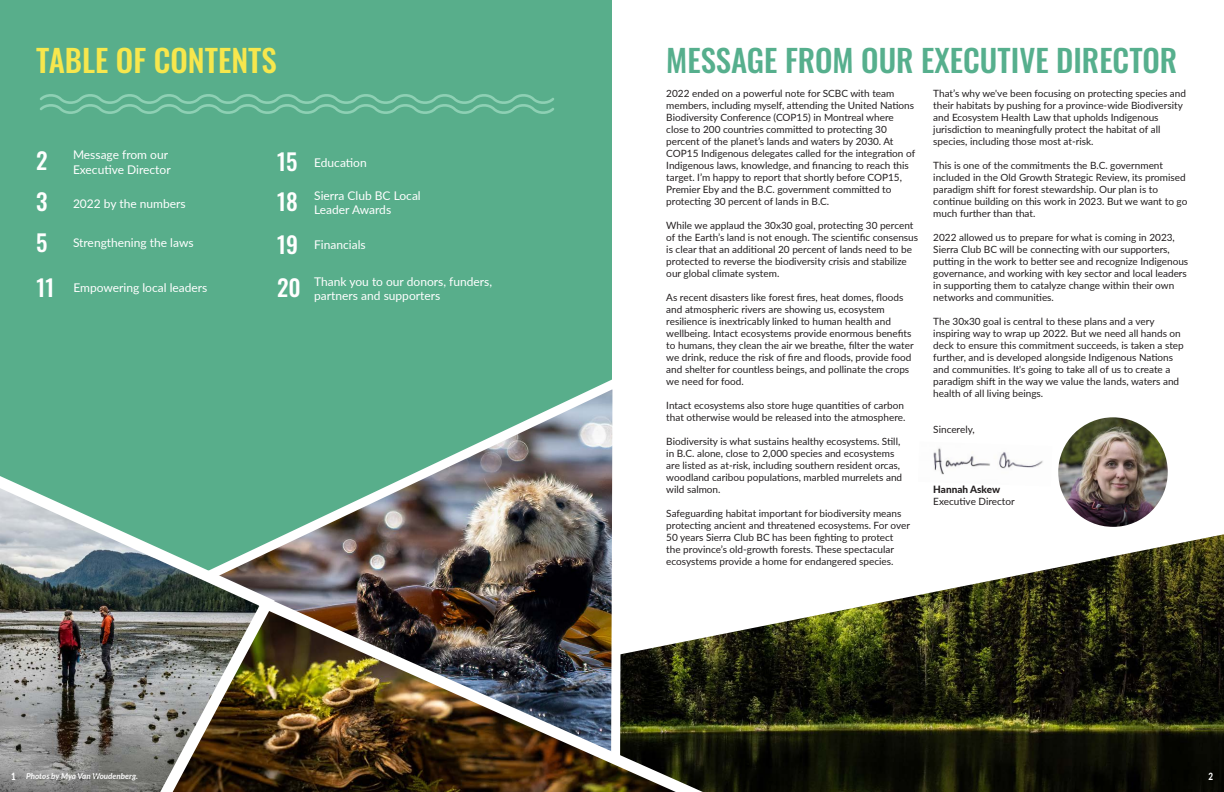
<style>
.page{position:relative;width:1224px;height:792px;background:#fff}
.page>*{position:absolute;margin:0;border:0;box-sizing:border-box;transform-origin:0 0}
.t1{font:500 31px "Oswald";color:#56af8d}
.t2{font:500 31px "Oswald";color:#f7e74d}
.t3{font:500 23px "Oswald";color:#fff}
.t4{font:12px/14.4px "Lato";color:#fff}
.t5{font:10px/12px "Lato";color:#231f20}
.t6{font:800 10px "Lato";color:#fff;scale:.8 1}
.t7{font:italic 800 8px "Lato";color:#fff}
.s1{font-weight:800}
</style>
<div class="page">
<div style="left:0;top:0;width:612px;height:792px;background:#58ae8b"></div>
<svg style="left:1019px;top:534px;width:205px;height:258px;background:#2f2f1e"></svg>
<img style="left:282px;top:392px;width:737px;height:400px">
<img style="left:0;top:476px;width:282px;height:316px">
<img style="left:918px;top:441px;width:125px;height:45px">
<img style="left:1056px;top:415px;width:114px;height:114px;border-radius:57px">
<div style="left:1053px;top:412px;width:120px;height:120px;border:5px solid #fff;border-radius:50%"></div>
<svg style="left:40px;top:94px;width:514px;height:20px"></svg>
<p class="t2" style="left:36px;top:44px;width:242px">TABLE OF CONTENTS</p>
<p class="t1" style="left:666px;top:44px;width:513px">MESSAGE FROM OUR EXECUTIVE DIRECTOR</p>
<p class="t3" style="left:36px;top:149px;width:13px">2</p>
<p class="t3" style="left:36px;top:189px;width:13px">3</p>
<p class="t3" style="left:36px;top:231px;width:13px">5</p>
<p class="t3" style="left:36px;top:275px;width:20px">11</p>
<p class="t4" style="left:73px;top:147px;width:99px">Message from our<br>Executive Director</p>
<p class="t4" style="left:73px;top:196px;width:114px">2022 by the numbers</p>
<p class="t4" style="left:73px;top:235px;width:122px">Strengthening the laws</p>
<p class="t4" style="left:73px;top:280px;width:135px">Empowering local leaders</p>
<p class="t3" style="left:277px;top:150px;width:22px">15</p>
<p class="t3" style="left:277px;top:190px;width:22px">18</p>
<p class="t3" style="left:277px;top:233px;width:22px">19</p>
<p class="t3" style="left:277px;top:276px;width:25px">20</p>
<p class="t4" style="left:314px;top:154px;width:54px">Education</p>
<p class="t4" style="left:314px;top:188px;width:108px">Sierra Club BC Local<br>Leader Awards</p>
<p class="t4" style="left:314px;top:237px;width:53px">Financials</p>
<p class="t4" style="left:314px;top:274px;width:179px">Thank you to our donors, funders, partners and supporters</p>
<p class="t5" style="left:666px;top:87px;width:250px">2022 ended on a powerful note for SCBC with team members, including myself, attending the United Nations Biodiversity Conference (COP15) in Montreal where close to 200 countries committed to protecting 30 percent of the planet’s lands and waters by 2030. At COP15 Indigenous delegates called for the integration of Indigenous laws, knowledge, and financing to reach this target. I’m happy to report that shortly before COP15, Premier Eby and the B.C. government committed to protecting 30 percent of lands in B.C.</p>
<p class="t5" style="left:666px;top:219px;width:253px">While we applaud the 30x30 goal, protecting 30 percent of the Earth’s land is not enough. The scientific consensus is clear that an additional 20 percent of lands need to be protected to reverse the biodiversity crisis and stabilize our global climate system.</p>
<p class="t5" style="left:666px;top:291px;width:249px">As recent disasters like forest fires, heat domes, floods and atmospheric rivers are showing us, ecosystem resilience is inextricably linked to human health and wellbeing. Intact ecosystems provide enormous benefits to humans, they clean the air we breathe, filter the water we drink, reduce the risk of fire and floods, provide food and shelter for countless beings, and pollinate the crops we need for food.</p>
<p class="t5" style="left:666px;top:399px;width:241px">Intact ecosystems also store huge quantities of carbon that otherwise would be released into the atmosphere.</p>
<p class="t5" style="left:666px;top:435px;width:237px">Biodiversity is what sustains healthy ecosystems. Still, in B.C. alone, close to 2,000 species and ecosystems are listed as at-risk, including southern resident orcas, woodland caribou populations, marbled murrelets and wild salmon.</p>
<p class="t5" style="left:666px;top:507px;width:245px">Safeguarding habitat important for biodiversity means protecting ancient and threatened ecosystems. For over 50 years Sierra Club BC has been fighting to protect the province’s old-growth forests. These spectacular ecosystems provide a home for endangered species.</p>
<p class="t5" style="left:933px;top:87px;width:254px">That’s why we've been focusing on protecting species and their habitats by pushing for a province-wide Biodiversity and Ecosystem Health Law that upholds Indigenous jurisdiction to meaningfully protect the habitat of all species, including those most at-risk.</p>
<p class="t5" style="left:933px;top:159px;width:256px">This is one of the commitments the B.C. government included in the Old Growth Strategic Review, its promised paradigm shift for forest stewardship. Our plan is to continue building on this work in 2023. But we want to go much further than that.</p>
<p class="t5" style="left:933px;top:231px;width:256px">2022 allowed us to prepare for what is coming in 2023, Sierra Club BC will be connecting with our supporters, putting in the work to better see and recognize Indigenous governance, and working with key sector and local leaders in supporting them to catalyze change within their own networks and communities.</p>
<p class="t5" style="left:933px;top:315px;width:252px">The 30x30 goal is central to these plans and a very inspiring way to wrap up 2022. But we need all hands on deck to ensure this commitment succeeds, is taken a step further, and is developed alongside Indigenous Nations and communities. It's going to take all of us to create a paradigm shift in the way we value the lands, waters and health of all living beings.</p>
<p class="t5" style="left:933px;top:423px;width:43px">Sincerely,</p>
<p class="t5" style="left:933px;top:483px;width:83px"><span class="s1">Hannah Askew<br></span>Executive Director</p>
<p class="t6" style="left:11px;top:769px;width:7px">1</p>
<p class="t6" style="left:1208px;top:769px;width:7px">2</p>
<p class="t7" style="left:26px;top:771px;width:113px">Photos by Mya Van Woudenberg.</p>
</div>
